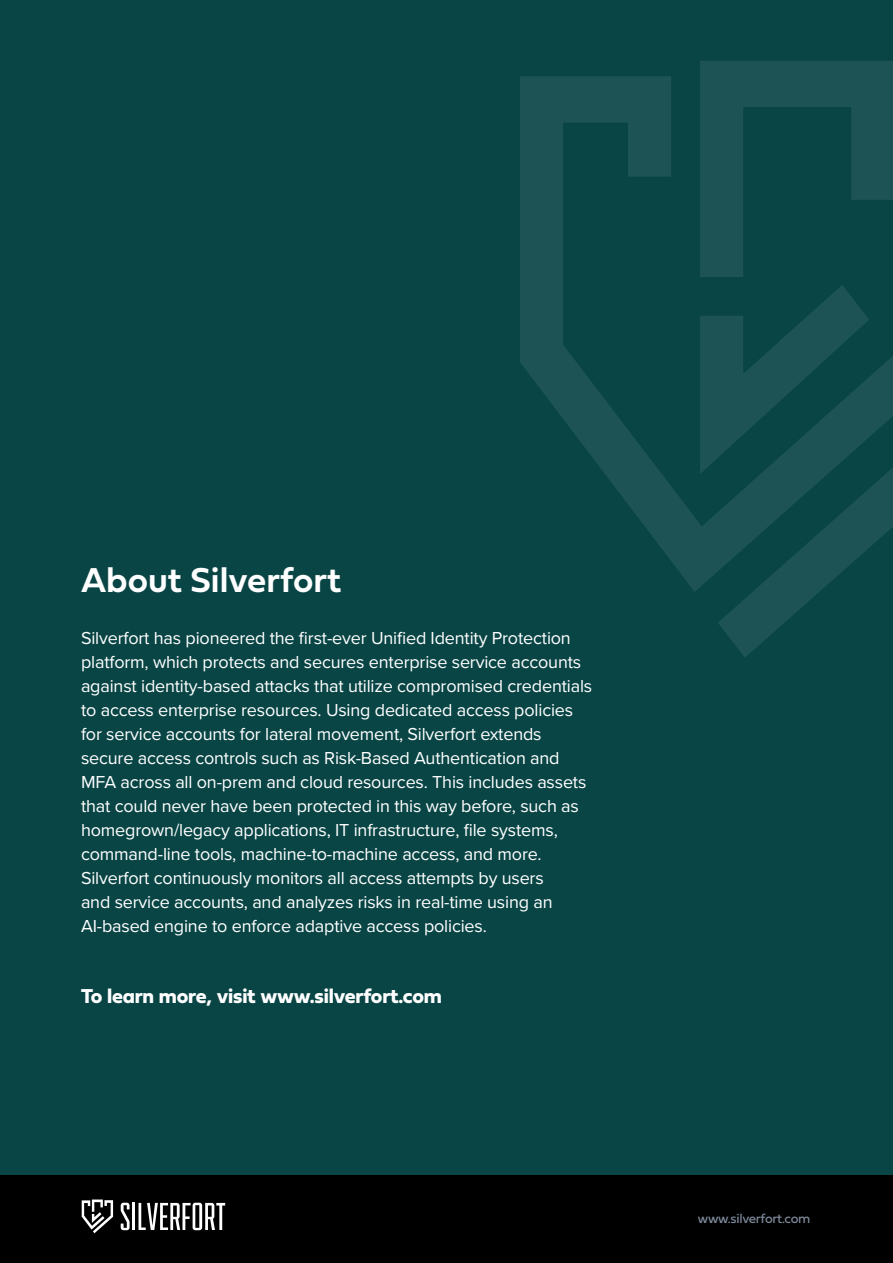
<style>
.page{position:relative;width:893px;height:1263px;background:#fff}
.page>*{position:absolute;margin:0;border:0;box-sizing:border-box;transform-origin:0 0}
.t1{font:36px "Fieldwork Geo Demibold";color:#fff}
.t2{font:21px "Fieldwork Geo Bold";letter-spacing:-.01em;color:#fff}
.t3{font:18px/24px "Proxima Nova";letter-spacing:-.01em;color:#fff}
.t4{font:13.5px "Fieldwork Geo Regular";letter-spacing:-.02em;color:#7e8a9c}
</style>
<div class="page">
<div style="left:0;top:1175px;width:893px;height:88px;background:#000"></div>
<svg style="left:121px;top:1203px;width:9px;height:27px"></svg>
<hr style="left:133px;top:1203px;width:2px;height:27px;background:#fff">
<svg style="left:139px;top:1203px;width:86px;height:27px"></svg>
<svg style="left:82px;top:1199px;width:31px;height:34px"></svg>
<div style="left:0;top:0;width:893px;height:1175px;background:#0a4546"></div>
<svg style="left:520px;top:76px;width:198px;height:516px"></svg>
<svg style="left:718px;top:356px;width:175px;height:301px"></svg>
<svg style="left:700px;top:285px;width:169px;height:189px"></svg>
<svg style="left:700px;top:61px;width:193px;height:216px"></svg>
<h1 class="t1" style="left:81px;top:551px;width:262px">About Silverfort</h1>
<p class="t3" style="left:81px;top:625px;width:513px">Silverfort has pioneered the first-ever Unified Identity Protection platform, which protects and secures enterprise service accounts against identity-based attacks that utilize compromised credentials to access enterprise resources. Using dedicated access policies for service accounts for lateral movement, Silverfort extends secure access controls such as Risk-Based Authentication and MFA across all on-prem and cloud resources. This includes assets that could never have been protected in this way before, such as homegrown/legacy applications, IT infrastructure, file systems, command-line tools, machine-to-machine access, and more.<br>Silverfort continuously monitors all access attempts by users<br>and service accounts, and analyzes risks in real-time using an AI-based engine to enforce adaptive access policies.</p>
<p class="t2" style="left:81px;top:979px;width:362px">To learn more, visit www.silverfort.com</p>
<p class="t4" style="left:698px;top:1207px;width:114px">www.silverfort.com</p>
</div>
